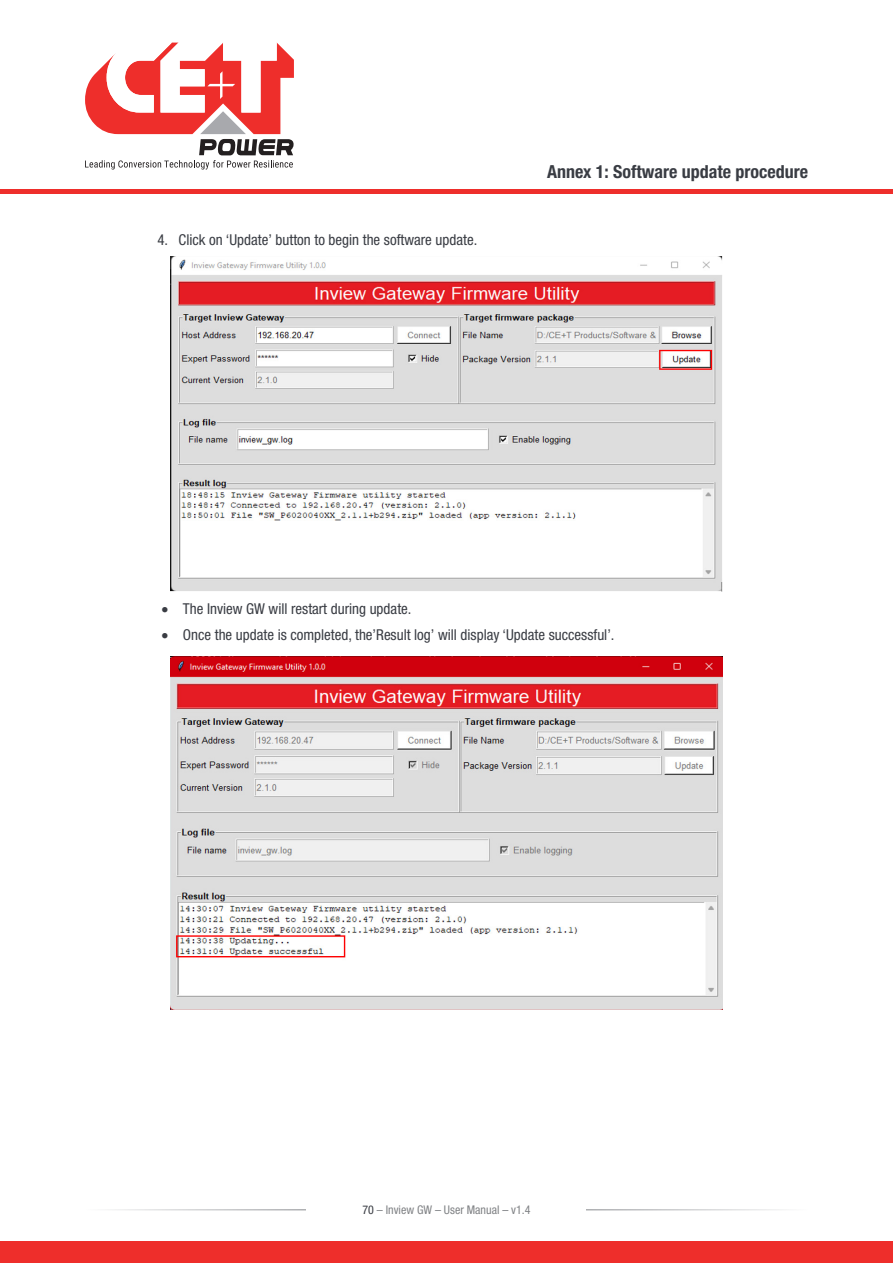
<style>
.page{position:relative;width:893px;height:1263px;background:#fff}
.page>*{position:absolute;margin:0;border:0;box-sizing:border-box;transform-origin:0 0}
.t1{font:700 condensed 18px "Helvetica Neue LT Std";color:#393c43}
.t2{font:condensed 15px "Helvetica Neue LT Std";color:#393c43}
.t3{font:condensed 12px "Helvetica Neue LT Std";color:#808285}
.s1{color:#393c43}
</style>
<div class="page">
<img style="left:170px;top:256px;width:553px;height:336px">
<img style="left:170px;top:656px;width:553px;height:353px">
<hr style="left:85px;top:1209px;width:723px;height:1px;background:#393c43">
<div style="left:307px;top:1198px;width:279px;height:23px;background:#fff"></div>
<svg style="left:85px;top:43px;width:209px;height:127px"></svg>
<hr style="left:0;top:189px;width:893px;height:4px;background:#ee2e2b">
<div style="left:0;top:1242px;width:893px;height:21px;background:#ee2e2b"></div>
<p class="t2" style="left:157px;top:231px;width:321px">4. Click on ‘Update’ button to begin the software update.</p>
<p class="t1" style="left:547px;top:161px;width:262px">Annex 1: Software update procedure</p>
<p class="t2" style="left:162px;top:600px;width:251px">• The Inview GW will restart during update.</p>
<p class="t2" style="left:162px;top:626px;width:454px">• Once the update is completed, the’Result log’ will display ‘Update successful’.</p>
<p class="t3" style="left:362px;top:1203px;width:170px"><span class="s1">70</span> – Inview GW – User Manual – v1.4</p>
</div>
